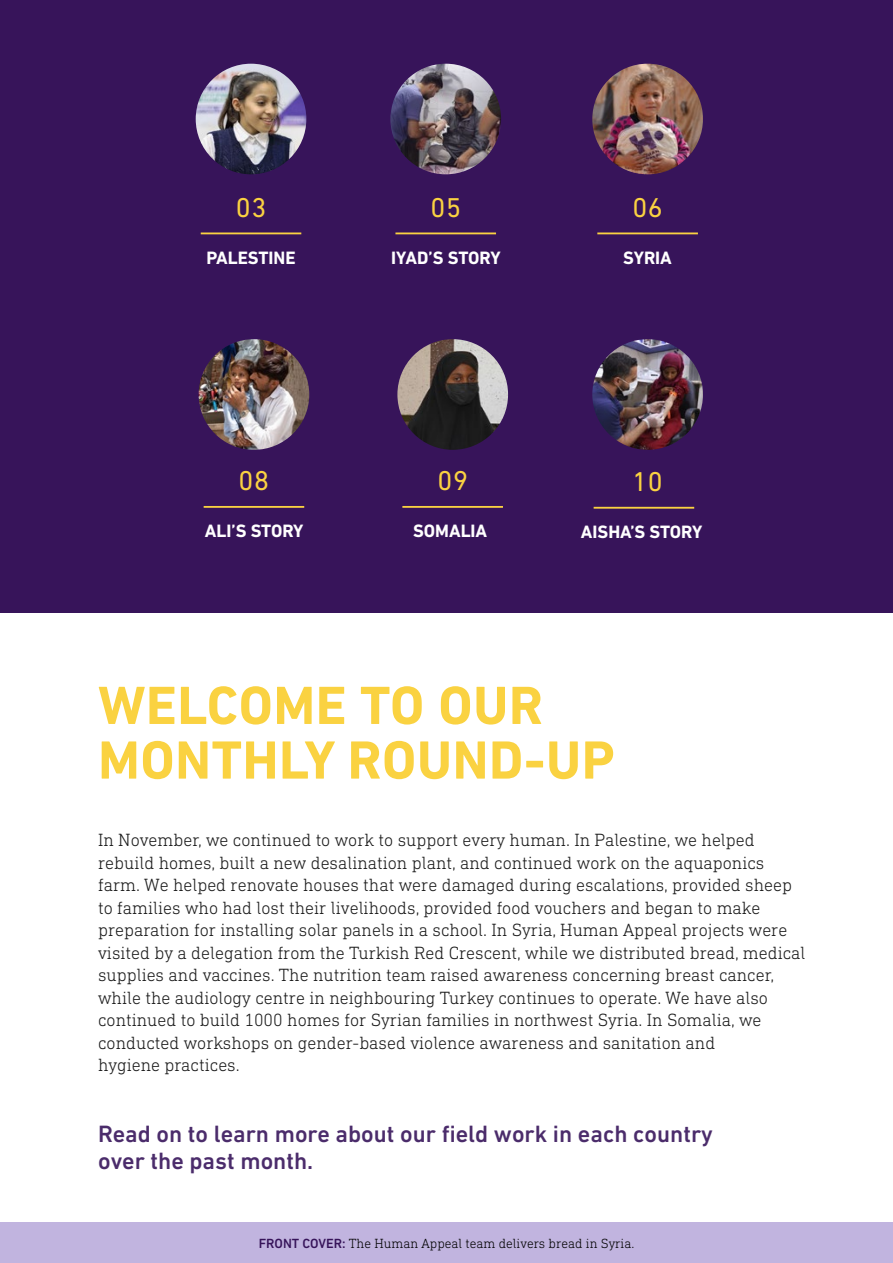
<style>
.page{position:relative;width:893px;height:1263px;background:#fff}
.page>*{position:absolute;margin:0;border:0;box-sizing:border-box;transform-origin:0 0}
.Heading{font:700 54.6px/54.6px "DIN Next LT Pro";letter-spacing:.01em;color:#fad241}
.Heading-2{font:27.75px "DIN Next LT Pro";letter-spacing:.025em;color:#fad241}
.Sub_Heading{font:500 24px/27px "DIN Next LT Pro";color:#4b2c6b}
.Sub_Heading-2{font:700 18.15px "DIN Next LT Pro";color:#fff}
.BodyCopy{font:300 18px/22.5px "DIN Next Slab Pro";color:#1a1a1a}
.Sub_Heading-3{font:300 13.5px "DIN Next Slab Pro";color:#000}
.s1{font-family:"DIN Next LT Pro";font-weight:500;color:#37145a}
</style>
<div class="page">
<div style="left:0;top:0;width:893px;height:612px;background:#37145a"></div>
<div style="left:0;top:1223px;width:893px;height:40px;background:#c1b4df"></div>
<hr style="left:594px;top:507px;width:100px;height:2px;background:#fad241">
<img style="left:199px;top:339px;width:110px;height:111px;border-radius:55px">
<hr style="left:204px;top:506px;width:100px;height:2px;background:#fad241">
<img style="left:397px;top:339px;width:111px;height:111px;border-radius:55px">
<hr style="left:402px;top:506px;width:101px;height:2px;background:#fad241">
<img style="left:592px;top:339px;width:111px;height:111px;border-radius:55px">
<hr style="left:597px;top:232px;width:101px;height:2px;background:#fad241">
<img style="left:592px;top:64px;width:111px;height:110px;border-radius:55px">
<hr style="left:201px;top:232px;width:100px;height:2px;background:#fad241">
<img style="left:196px;top:64px;width:110px;height:110px;border-radius:55px">
<hr style="left:395px;top:232px;width:101px;height:2px;background:#fad241">
<img style="left:390px;top:64px;width:111px;height:110px;border-radius:55px">
<p class="Heading-2" style="left:236px;top:191px;width:32px">03</p>
<p class="Sub_Heading-2" style="left:206px;top:247px;width:91px">PALESTINE</p>
<p class="Sub_Heading-2" style="left:391px;top:247px;width:111px">IYAD’S STORY</p>
<p class="Heading-2" style="left:430px;top:191px;width:32px">05</p>
<p class="Heading-2" style="left:632px;top:191px;width:32px">06</p>
<p class="Sub_Heading-2" style="left:623px;top:247px;width:50px">SYRIA</p>
<p class="Heading-2" style="left:239px;top:464px;width:32px">08</p>
<p class="Heading-2" style="left:437px;top:464px;width:32px">09</p>
<p class="Heading-2" style="left:632px;top:465px;width:32px">10</p>
<p class="Sub_Heading-2" style="left:205px;top:520px;width:100px">ALI’S STORY</p>
<p class="Sub_Heading-2" style="left:581px;top:521px;width:123px">AISHA’S STORY</p>
<p class="Sub_Heading-2" style="left:413px;top:520px;width:76px">SOMALIA</p>
<p class="Heading" style="left:98px;top:678px;width:518px">WELCOME TO OUR<br>MONTHLY ROUND-UP</p>
<p class="BodyCopy" style="left:98px;top:829px;width:709px">In November, we continued to work to support every human. In Palestine, we helped rebuild homes, built a new desalination plant, and continued work on the aquaponics farm. We helped renovate houses that were damaged during escalations, provided sheep to families who had lost their livelihoods, provided food vouchers and began to make preparation for installing solar panels in a school. In Syria, Human Appeal projects were visited by a delegation from the Turkish Red Crescent, while we distributed bread, medical supplies and vaccines. The nutrition team raised awareness concerning breast cancer, while the audiology centre in neighbouring Turkey continues to operate. We have also continued to build 1000 homes for Syrian families in northwest Syria. In Somalia, we conducted workshops on gender-based violence awareness and sanitation and<br>hygiene practices.</p>
<p class="Sub_Heading" style="left:98px;top:1120px;width:616px">Read on to learn more about our field work in each country over the past month.</p>
<p class="Sub_Heading-3" style="left:259px;top:1235px;width:377px"><span class="s1">FRONT COVER:</span> The Human Appeal team delivers bread in Syria.</p>
</div>
